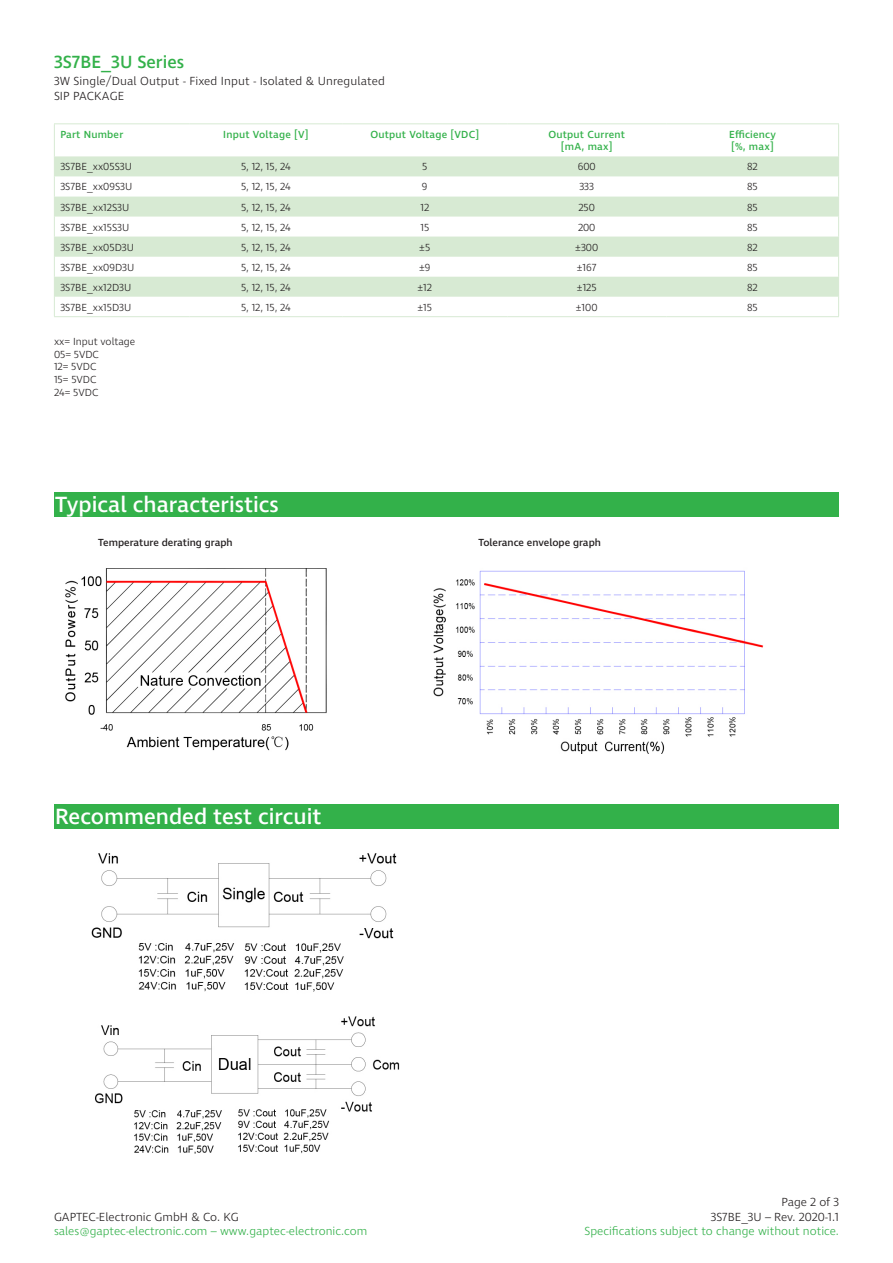
<style>
.page{position:relative;width:893px;height:1263px;background:#fff}
.page>*{position:absolute;margin:0;border:0;box-sizing:border-box;transform-origin:0 0}
.t1{font:500 22.5px "Ingra";color:#fff}
.t2{font:500 18px "Ingra";color:#33b14a}
.t3{font:300 12px/14.4px "Ingra";letter-spacing:.005em;color:#231f20}
.t4{font:300 12px "Ingra";color:#33b14a}
.t5{font:300 10.5px "Ingra";color:#231f20}
.t6{font:500 10.5px "Ingra";letter-spacing:.02em;color:#33b14a}
.t7{font:500 10.5px "Ingra";color:#231f20}
</style>
<div class="page">
<div style="left:54px;top:492px;width:785px;height:25px;background:#33b14a"></div>
<div style="left:54px;top:804px;width:785px;height:25px;background:#33b14a"></div>
<img style="left:65px;top:568px;width:262px;height:183px">
<img style="left:433px;top:570px;width:330px;height:183px">
<svg style="left:55px;top:156px;width:783px;height:141px;fill:#d7ead3"></svg>
<hr style="left:54px;top:124px;width:1px;height:32px;background:#d7ead3">
<hr style="left:54px;top:123px;width:136px;height:1px;background:#d7ead3">
<hr style="left:190px;top:123px;width:152px;height:1px;background:#d7ead3">
<hr style="left:342px;top:123px;width:165px;height:1px;background:#d7ead3">
<hr style="left:507px;top:123px;width:159px;height:1px;background:#d7ead3">
<hr style="left:666px;top:123px;width:173px;height:1px;background:#d7ead3">
<svg style="left:54px;top:156px;width:1px;height:160px"></svg>
<hr style="left:54px;top:316px;width:136px;height:1px;background:#d7ead3">
<hr style="left:190px;top:316px;width:152px;height:1px;background:#d7ead3">
<hr style="left:342px;top:316px;width:165px;height:1px;background:#d7ead3">
<hr style="left:507px;top:316px;width:159px;height:1px;background:#d7ead3">
<hr style="left:666px;top:316px;width:173px;height:1px;background:#d7ead3">
<hr style="left:838px;top:124px;width:1px;height:32px;background:#d7ead3">
<svg style="left:838px;top:156px;width:1px;height:160px"></svg>
<img style="left:91px;top:853px;width:309px;height:301px">
<h2 class="t2" style="left:54px;top:50px;width:132px">3S7BE_3U Series</h2>
<p class="t3" style="left:54px;top:75px;width:332px">3W Single/Dual Output - Fixed Input - Isolated &amp; Unregulated<br>SIP PACKAGE</p>
<p class="t6" style="left:60px;top:128px;width:64px">Part Number</p>
<p class="t6" style="left:223px;top:128px;width:87px">Input Voltage [V]</p>
<p class="t6" style="left:370px;top:128px;width:110px">Output Voltage [VDC]</p>
<p class="t6" style="left:548px;top:128px;width:78px">Output Current</p>
<p class="t6" style="left:561px;top:140px;width:53px">[mA, max]</p>
<p class="t6" style="left:729px;top:128px;width:48px">Efficiency</p>
<p class="t6" style="left:731px;top:140px;width:44px">[%, max]</p>
<p class="t5" style="left:60px;top:160px;width:73px">3S7BE_xx05S3U</p>
<p class="t5" style="left:241px;top:160px;width:51px">5, 12, 15, 24</p>
<p class="t5" style="left:422px;top:160px;width:7px">5</p>
<p class="t5" style="left:578px;top:160px;width:19px">600</p>
<p class="t5" style="left:747px;top:160px;width:12px">82</p>
<p class="t5" style="left:60px;top:180px;width:73px">3S7BE_xx09S3U</p>
<p class="t5" style="left:241px;top:180px;width:51px">5, 12, 15, 24</p>
<p class="t5" style="left:422px;top:180px;width:7px">9</p>
<p class="t5" style="left:579px;top:180px;width:16px">333</p>
<p class="t5" style="left:747px;top:180px;width:12px">85</p>
<p class="t5" style="left:60px;top:201px;width:70px">3S7BE_xx12S3U</p>
<p class="t5" style="left:241px;top:201px;width:51px">5, 12, 15, 24</p>
<p class="t5" style="left:420px;top:201px;width:10px">12</p>
<p class="t5" style="left:578px;top:201px;width:18px">250</p>
<p class="t5" style="left:747px;top:201px;width:12px">85</p>
<p class="t5" style="left:60px;top:220px;width:70px">3S7BE_xx15S3U</p>
<p class="t5" style="left:241px;top:220px;width:51px">5, 12, 15, 24</p>
<p class="t5" style="left:420px;top:220px;width:10px">15</p>
<p class="t5" style="left:578px;top:220px;width:19px">200</p>
<p class="t5" style="left:747px;top:220px;width:12px">85</p>
<p class="t5" style="left:60px;top:240px;width:75px">3S7BE_xx05D3U</p>
<p class="t5" style="left:241px;top:240px;width:51px">5, 12, 15, 24</p>
<p class="t5" style="left:419px;top:240px;width:12px">±5</p>
<p class="t5" style="left:575px;top:240px;width:25px">±300</p>
<p class="t5" style="left:747px;top:240px;width:12px">82</p>
<p class="t5" style="left:60px;top:261px;width:76px">3S7BE_xx09D3U</p>
<p class="t5" style="left:241px;top:261px;width:51px">5, 12, 15, 24</p>
<p class="t5" style="left:419px;top:261px;width:13px">±9</p>
<p class="t5" style="left:577px;top:261px;width:21px">±167</p>
<p class="t5" style="left:747px;top:261px;width:12px">85</p>
<p class="t5" style="left:60px;top:281px;width:72px">3S7BE_xx12D3U</p>
<p class="t5" style="left:241px;top:281px;width:51px">5, 12, 15, 24</p>
<p class="t5" style="left:418px;top:281px;width:16px">±12</p>
<p class="t5" style="left:577px;top:281px;width:21px">±125</p>
<p class="t5" style="left:747px;top:281px;width:12px">82</p>
<p class="t5" style="left:60px;top:301px;width:73px">3S7BE_xx15D3U</p>
<p class="t5" style="left:241px;top:301px;width:51px">5, 12, 15, 24</p>
<p class="t5" style="left:417px;top:301px;width:16px">±15</p>
<p class="t5" style="left:576px;top:301px;width:23px">±100</p>
<p class="t5" style="left:747px;top:301px;width:12px">85</p>
<p class="t5" style="left:54px;top:335px;width:83px">xx= Input voltage</p>
<p class="t5" style="left:54px;top:348px;width:46px">05= 5VDC</p>
<p class="t5" style="left:54px;top:360px;width:44px">12= 5VDC</p>
<p class="t5" style="left:54px;top:373px;width:44px">15= 5VDC</p>
<p class="t5" style="left:54px;top:386px;width:46px">24= 5VDC</p>
<p class="t1" style="left:55px;top:490px;width:225px">Typical characteristics</p>
<p class="t7" style="left:98px;top:535px;width:136px">Temperature derating graph</p>
<p class="t7" style="left:478px;top:535px;width:124px">Tolerance envelope graph</p>
<p class="t1" style="left:55px;top:802px;width:268px">Recommended test circuit</p>
<p class="t3" style="left:54px;top:1210px;width:186px">GAPTEC-Electronic GmbH &amp; Co. KG</p>
<p class="t4" style="left:54px;top:1223px;width:315px">sales@gaptec-electronic.com – www.gaptec-electronic.com</p>
<p class="t3" style="left:711px;top:1195px;width:130px;text-align:right">Page 2 of 3<br>3S7BE_3U – Rev. 2020-1.1</p>
<p class="t4" style="left:585px;top:1223px;width:256px">Specifications subject to change without notice.</p>
</div>
